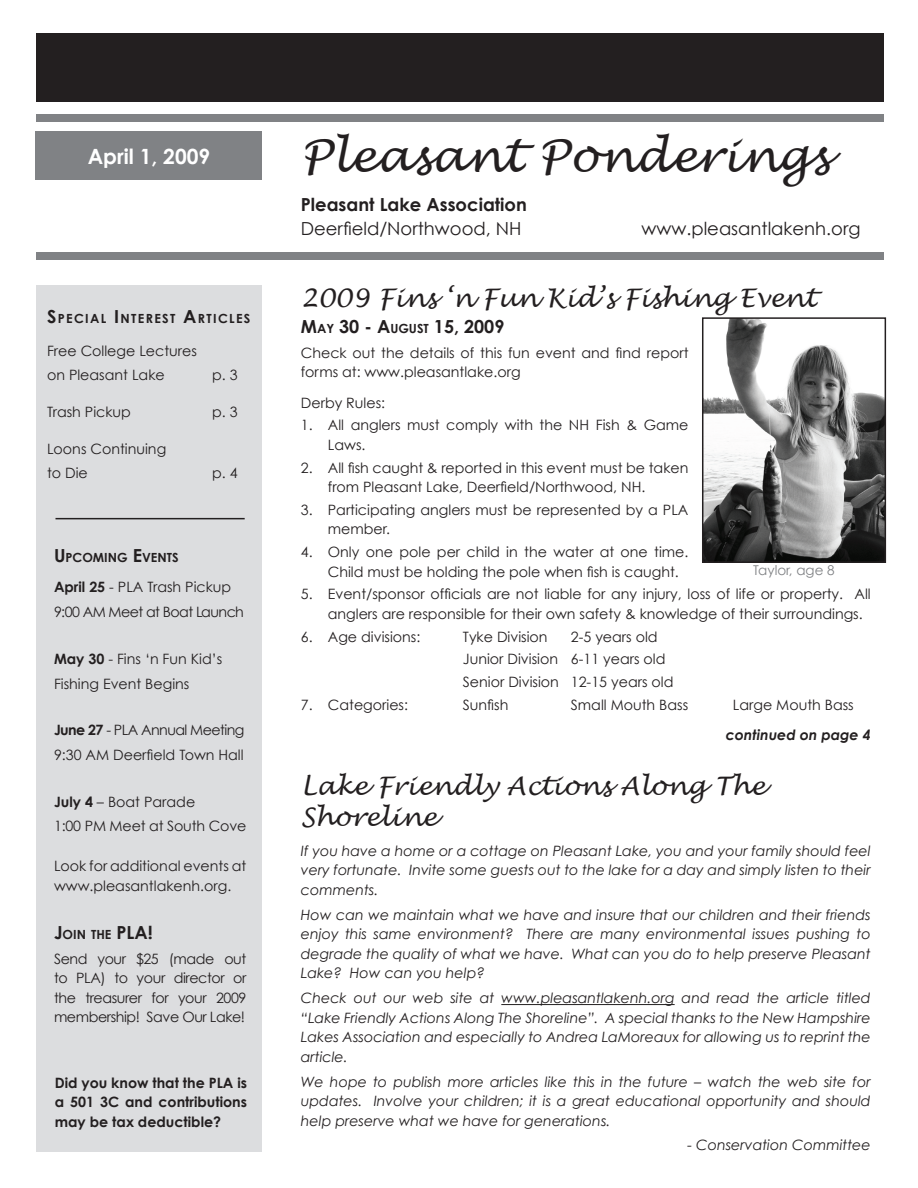
<style>
.page{position:relative;width:918px;height:1188px;background:#fff}
.page>*{position:absolute;margin:0;border:0;box-sizing:border-box;transform-origin:0 0}
.t1{font:italic 45px "Lucida Handwriting";color:#231f20}
.t2{font:italic 25.5px/30.6px "Lucida Handwriting";color:#231f20}
.t3{font:700 21px "Century Gothic";color:#fff}
.t4{font:18px "Century Gothic";color:#231f20}
.t5{font:700 18px "Century Gothic";color:#231f20}
.t6{font:700 18px "Century Gothic";color:#231f20}
.t7{font:14.25px/19.5px "Century Gothic";color:#231f20}
.t8{font:italic 14.25px/19.5px "Century Gothic";color:#231f20;text-align:justify}
.t9{font:14.25px/24.9px "Century Gothic";letter-spacing:-.04em;color:#231f20}
.t10{font:700 14.25px/19.5px "Century Gothic";color:#231f20;text-align:justify}
.t11{font:italic 700 14.25px "Century Gothic";color:#231f20}
.t12{font:13.5px "Century Gothic";color:#808285}
.t13{font:700 12.6px "Century Gothic";letter-spacing:.105em;color:#231f20}
.t14{font:700 12.6px "Century Gothic";color:#231f20}
.s1{font-size:18px}
.s2{font-weight:700}
.s3{font-size:12.6px}
</style>
<div class="page">
<div style="left:36px;top:33px;width:848px;height:69px;background:#231f20"></div>
<div style="left:36px;top:115px;width:848px;height:7px;background:#808285"></div>
<div style="left:36px;top:252px;width:848px;height:8px;background:#808285"></div>
<div style="left:36px;top:285px;width:226px;height:867px;background:#dcdddf"></div>
<div style="left:36px;top:132px;width:226px;height:48px;background:#808285"></div>
<hr style="left:501px;top:1004px;width:174px;height:1px;background:#231f20">
<hr style="left:56px;top:518px;width:189px;height:1px;background:#231f20">
<img style="left:705px;top:320px;width:178px;height:240px">
<div style="left:702px;top:317px;width:184px;height:246px;border:2px solid #231f20"></div>
<h3 class="t3" style="left:88px;top:143px;width:124px">April 1, 2009</h3>
<p class="t13" style="left:47px;top:310px;width:205px"><span class="s1">S</span>PECIAL <span class="s1">I</span> NTEREST <span class="s1">A</span>RTICLES</p>
<p class="t7" style="left:47px;top:338px;width:151px;line-height:23.9px">Free College Lectures on Pleasant Lake</p>
<p class="t7" style="left:212px;top:364px;width:27px">p. 3</p>
<p class="t7" style="left:47px;top:402px;width:85px">Trash Pickup</p>
<p class="t7" style="left:212px;top:402px;width:27px">p. 3</p>
<p class="t7" style="left:47px;top:437px;width:121px;line-height:23.9px">Loons Continuing to Die</p>
<p class="t7" style="left:212px;top:463px;width:27px">p. 4</p>
<p class="t14" style="left:54px;top:550px;width:126px"><span class="s1">U</span> PCOMING <span class="s1">E</span>VENTS</p>
<p class="t9" style="left:54px;top:575px;width:192px"><span class="s2">April 25</span> - PLA Trash Pickup<br>9:00 AM Meet at Boat Launch</p>
<p class="t7" style="left:54px;top:646px;width:170px;line-height:24.9px"><span class="s2">May 30</span> - Fins ‘n Fun Kid’s<br>Fishing Event Begins</p>
<p class="t9" style="left:54px;top:717px;width:192px"><span class="s2">June 27</span> - PLA Annual Meeting<br>9:30 AM Deerfield Town Hall</p>
<p class="t7" style="left:54px;top:789px;width:194px;line-height:24.9px"><span class="s2">July 4</span> – Boat Parade<br>1:00 PM Meet at South Cove</p>
<p class="t7" style="left:54px;top:856px;width:194px">Look for additional events at www.pleasantlakenh.org.</p>
<p class="t13" style="left:54px;top:926px;width:100px"><span class="s1">J</span>OIN THE <span class="s1">PLA!</span></p>
<p class="t7" style="left:54px;top:949px;width:194px;text-align:justify">Send your $25 (made out to PLA) to your director or the treasurer for your 2009 membership! Save Our Lake!</p>
<p class="t10" style="left:55px;top:1072px;width:194px">Did you know that the PLA is a 501 3C and contributions may be tax deductible?</p>
<h1 class="t1" style="left:301px;top:129px;width:530px">Pleasant Ponderings</h1>
<p class="t5" style="left:301px;top:193px;width:228px">Pleasant Lake Association</p>
<p class="t4" style="left:301px;top:217px;width:222px">Deerfield/Northwood, NH</p>
<p class="t4" style="left:642px;top:217px;width:221px">www.pleasantlakenh.org</p>
<h2 class="t2" style="left:301px;top:283px;width:517px">2009 Fins ‘n Fun Kid’s Fishing Event</h2>
<p class="t6" style="left:301px;top:315px;width:205px">M<span class="s3">AY</span> 30 - A<span class="s3">UGUST</span> 15, 2009</p>
<p class="t7" style="left:301px;top:343px;width:389px">Check out the details of this fun event and find report forms at: www.pleasantlake.org</p>
<p class="t7" style="left:301px;top:393px;width:86px">Derby Rules:</p>
<p class="t7" style="left:328px;top:415px;width:362px;text-indent:-27px">1. All anglers must comply with the NH Fish &amp; Game<br>Laws.</p>
<p class="t7" style="left:328px;top:458px;width:362px;text-indent:-27px">2. All fish caught &amp; reported in this event must be taken from Pleasant Lake, Deerfield/Northwood, NH.</p>
<p class="t7" style="left:328px;top:500px;width:362px;text-indent:-27px">3. Participating anglers must be represented by a PLA member.</p>
<p class="t7" style="left:328px;top:542px;width:362px;text-indent:-27px">4. Only one pole per child in the water at one time.<br>Child must be holding the pole when fish is caught.</p>
<p class="t7" style="left:328px;top:584px;width:544px;text-indent:-27px">5. Event/sponsor officials are not liable for any injury, loss of life or property. All anglers are responsible for their own safety &amp; knowledge of their surroundings.</p>
<p class="t7" style="left:301px;top:626px;width:121px">6. Age divisions:</p>
<p class="t7" style="left:463px;top:626px;width:86px">Tyke Division</p>
<p class="t12" style="left:753px;top:562px;width:83px">Taylor, age 8</p>
<p class="t7" style="left:463px;top:625px;width:212px;line-height:22.8px;text-indent:108px">2-5 years old<br>Junior Division 6-11 years old<br>Senior Division 12-15 years old</p>
<p class="t7" style="left:301px;top:695px;width:109px">7. Categories:</p>
<p class="t7" style="left:463px;top:695px;width:47px">Sunfish</p>
<p class="t7" style="left:571px;top:695px;width:119px">Small Mouth Bass</p>
<p class="t7" style="left:733px;top:695px;width:122px">Large Mouth Bass</p>
<p class="t11" style="left:726px;top:725px;width:147px">continued on page 4</p>
<h2 class="t2" style="left:301px;top:772px;width:466px">Lake Friendly Actions Along The<br>Shoreline</h2>
<p class="t8" style="left:301px;top:841px;width:571px">If you have a home or a cottage on Pleasant Lake, you and your family should feel very fortunate. Invite some guests out to the lake for a day and simply listen to their comments.</p>
<p class="t8" style="left:301px;top:905px;width:571px">How can we maintain what we have and insure that our children and their friends enjoy this same environment? There are many environmental issues pushing to degrade the quality of what we have. What can you do to help preserve Pleasant Lake? How can you help?</p>
<p class="t8" style="left:301px;top:988px;width:571px">Check out our web site at www.pleasantlakenh.org and read the article titled “Lake Friendly Actions Along The Shoreline”. A special thanks to the New Hampshire Lakes Association and especially to Andrea LaMoreaux for allowing us to reprint the article.</p>
<p class="t8" style="left:301px;top:1071px;width:571px">We hope to publish more articles like this in the future – watch the web site for updates. Involve your children; it is a great educational opportunity and should help preserve what we have for generations.</p>
<p class="t8" style="left:687px;top:1135px;width:185px">- Conservation Committee</p>
</div>
